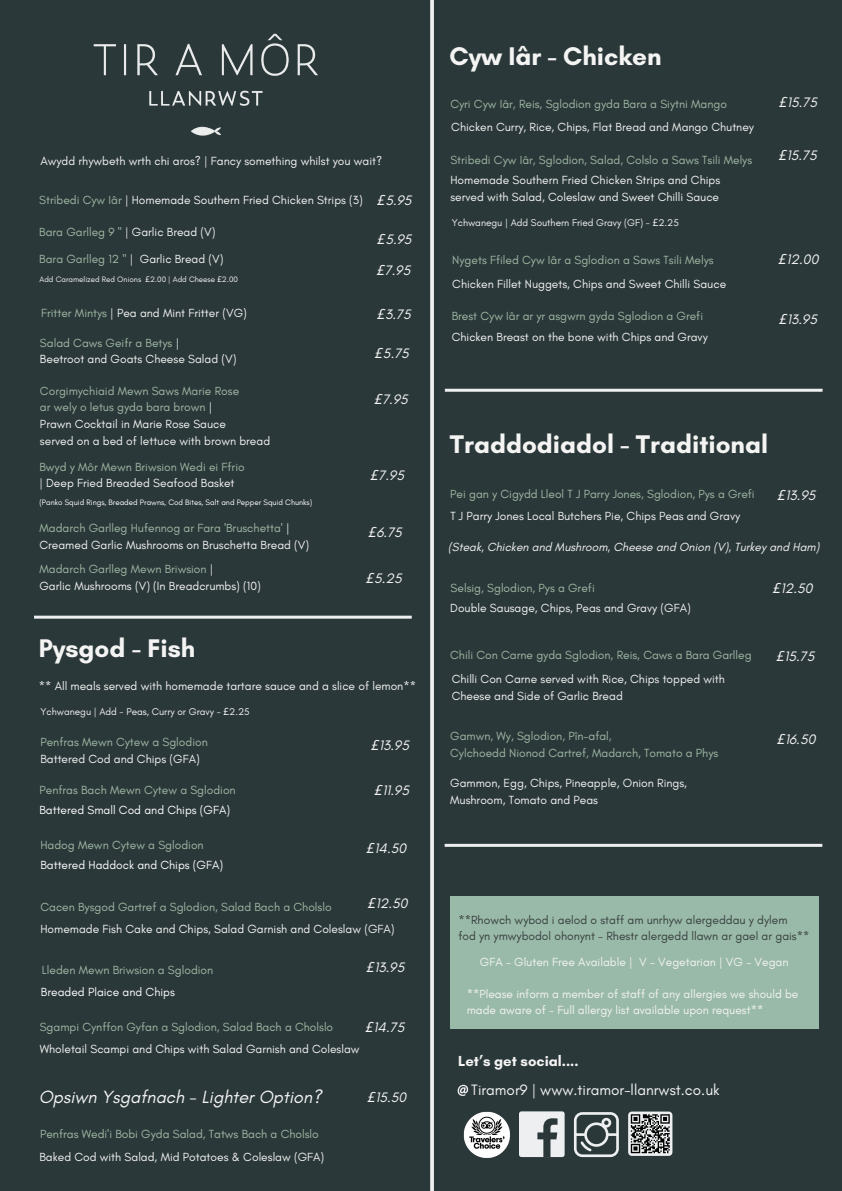
<style>
.page{position:relative;width:842px;height:1191px;background:#fff}
.page>*{position:absolute;margin:0;border:0;box-sizing:border-box;transform-origin:0 0}
.t1{font:700 26px "Glacial Indifference";color:#f4f4f3}
.t2{font:italic 18px "Glacial Indifference";color:#f4f4f3}
.t3{font:15.3px "Glacial Indifference";color:#f4f4f3}
.t4{font:700 14.8px "Glacial Indifference";color:#f4f4f3}
.t5{font:italic 14px "Glacial Indifference";color:#f4f4f3}
.t6{font:12px/16.5px "Glacial Indifference";color:#f4f4f3}
.t7{font:12px/16.5px "Glacial Indifference";color:#9fb8a3}
.t8{font:12px/16.5px "Glacial Indifference";color:#363e3d}
.t9{font:12px "Glacial Indifference";color:#fff}
.t10{font:italic 12px "Glacial Indifference";color:#f4f4f3}
.t11{font:10px "Glacial Indifference";color:#f4f4f3}
.t12{font:8px "Glacial Indifference";color:#fff}
.t13{font:8px "Glacial Indifference";color:#f4f4f3}
.s1{color:#9fb8a3}
.s2{color:#f4f4f3}
.s3{font-family:"Noto Sans"}
.s4{color:#fff}
</style>
<div class="page">
<div style="left:0;top:0;width:842px;height:1190px;background:#2b383a"></div>
<div style="left:450px;top:896px;width:368px;height:132px;background:#9abaa9"></div>
<svg style="left:430px;top:0;width:4px;height:1190px;background:#e1e3e4"></svg>
<hr style="left:34px;top:615px;width:378px;height:3px;background:#edeff0">
<hr style="left:445px;top:843px;width:377px;height:3px;background:#edeff0">
<hr style="left:445px;top:388px;width:378px;height:3px;background:#edeff0">
<div style="left:519px;top:1111px;width:46px;height:45px;background:#edeff0;border-radius:3px"></div>
<svg style="left:537px;top:1118px;width:20px;height:38px"></svg>
<svg style="left:574px;top:1112px;width:45px;height:44px"></svg>
<svg style="left:628px;top:1111px;width:44px;height:44px;background:#878989"></svg>
<img style="left:463px;top:1111px;width:47px;height:47px">
<div style="left:480px;top:1148px;width:15px;height:5px;background:#fff"></div>
<svg style="left:458px;top:1084px;width:10px;height:11px"></svg>
<img style="left:93px;top:33px;width:225px;height:103px">
<p class="t6" style="left:40px;top:152px;width:343px">Awydd rhywbeth wrth chi aros? | Fancy something whilst you wait?</p>
<p class="t6" style="left:39px;top:192px;width:325px"><span class="s1">Stribedi Cyw Iâr</span> | Homemade Southern Fried Chicken Strips (3)</p>
<p class="t6" style="left:39px;top:224px;width:178px"><span class="s1">Bara Garlleg 9 ''</span> | Garlic Bread (V)</p>
<p class="t7" style="left:39px;top:250px;width:186px">Bara Garlleg 12 '' <span class="s2">| Garlic Bread (V)</span></p>
<p class="t13" style="left:39px;top:274px;width:200px">Add Caramelized Red Onions <span class="s3">£</span>2.00 | Add Cheese <span class="s3">£</span>2.00</p>
<p class="t6" style="left:41px;top:305px;width:207px"><span class="s1">Fritter Mintys</span> | Pea and Mint Fritter (VG)</p>
<p class="t6" style="left:40px;top:334px;width:198px"><span class="s1">Salad Caws Geifr a Betys</span> |<br><span class="s4">B</span>eetroot and Goats Cheese Salad (V)</p>
<p class="t5" style="left:378px;top:193px;width:36px"><span class="s3">£</span>5.95</p>
<p class="t5" style="left:378px;top:232px;width:36px"><span class="s3">£</span>5.95</p>
<p class="t5" style="left:377px;top:262px;width:35px"><span class="s3">£</span>7.95</p>
<p class="t5" style="left:377px;top:307px;width:35px"><span class="s3">£</span>3.75</p>
<p class="t5" style="left:375px;top:345px;width:35px"><span class="s3">£</span>5.75</p>
<p class="t6" style="left:40px;top:383px;width:232px"><span class="s1">Corgimychiaid Mewn Saws Marie Rose<br>ar wely o letus gyda bara brown</span> |<br>Prawn Cocktail in Marie Rose Sauce<br>served on a bed of lettuce with brown bread</p>
<p class="t5" style="left:375px;top:391px;width:35px"><span class="s3">£</span>7.95</p>
<p class="t7" style="left:39px;top:458px;width:207px">Bwyd y Môr Mewn Briwsion Wedi ei Ffrio</p>
<p class="t6" style="left:39px;top:475px;width:197px">| Deep Fried Breaded Seafood Basket</p>
<p class="t12" style="left:39px;top:498px;width:274px">(Panko Squid Rings, Breaded Prawns, Cod Bites, Salt and Pepper Squid Chunks)</p>
<p class="t5" style="left:371px;top:467px;width:35px"><span class="s3">£</span>7.95</p>
<p class="t6" style="left:39px;top:520px;width:271px"><span class="s1">Madarch Garlleg Hufennog ar Fara 'Bruschetta'</span> |<br>Creamed Garlic Mushrooms on Bruschetta Bread (V)</p>
<p class="t5" style="left:369px;top:525px;width:35px"><span class="s3">£</span>6.75</p>
<p class="t6" style="left:39px;top:561px;width:223px"><span class="s1">Madarch Garlleg Mewn Briwsion</span> |<br>Garlic Mushrooms (V) (In Breadcrumbs) (10)</p>
<p class="t5" style="left:366px;top:570px;width:37px"><span class="s3">£</span>5.25</p>
<h1 class="t1" style="left:39px;top:632px;width:158px">Pysgod - Fish</h1>
<p class="t6" style="left:39px;top:677px;width:379px">** All meals served with homemade tartare sauce and a slice of lemon**</p>
<p class="t11" style="left:40px;top:706px;width:211px">Ychwanegu | Add - Peas, Curry or Gravy - <span class="s3">£</span>2.25</p>
<p class="t7" style="left:40px;top:734px;width:169px">Penfras Mewn Cytew a Sglodion</p>
<p class="t6" style="left:40px;top:750px;width:161px">Battered Cod and Chips (GFA)</p>
<p class="t7" style="left:39px;top:782px;width:198px">Penfras Bach Mewn Cytew a Sglodion</p>
<p class="t9" style="left:39px;top:802px;width:192px">Battered Small Cod and Chips (GFA)</p>
<p class="t7" style="left:40px;top:837px;width:165px">Hadog Mewn Cytew a Sglodion</p>
<p class="t9" style="left:40px;top:857px;width:184px">Battered Haddock and Chips (GFA)</p>
<p class="t5" style="left:371px;top:737px;width:39px"><span class="s3">£</span>13.95</p>
<p class="t5" style="left:375px;top:782px;width:36px"><span class="s3">£</span>11.95</p>
<p class="t5" style="left:367px;top:840px;width:41px"><span class="s3">£</span>14.50</p>
<p class="t7" style="left:40px;top:899px;width:293px">Cacen Bysgod Gartref a Sglodion, Salad Bach a Cholslo</p>
<p class="t5" style="left:368px;top:895px;width:41px"><span class="s3">£</span>12.50</p>
<p class="t6" style="left:40px;top:921px;width:356px">Homemade Fish Cake and Chips, Salad Garnish and Coleslaw (GFA)</p>
<p class="t7" style="left:42px;top:961px;width:173px">Lleden Mewn Briwsion a Sglodion</p>
<p class="t5" style="left:367px;top:959px;width:39px"><span class="s3">£</span>13.95</p>
<p class="t9" style="left:41px;top:984px;width:135px">Breaded Plaice and Chips</p>
<p class="t7" style="left:40px;top:1018px;width:295px">Sgampi Cynffon Gyfan a Sglodion, Salad Bach a Cholslo</p>
<p class="t5" style="left:366px;top:1019px;width:40px"><span class="s3">£</span>14.75</p>
<p class="t6" style="left:40px;top:1040px;width:321px">Wholetail Scampi and Chips with Salad Garnish and Coleslaw</p>
<h2 class="t2" style="left:39px;top:1086px;width:284px">Opsiwn Ysgafnach - Lighter Option?</h2>
<p class="t7" style="left:40px;top:1125px;width:280px">Penfras Wedi'i Bobi Gyda Salad, Tatws Bach a Cholslo</p>
<p class="t6" style="left:39px;top:1148px;width:286px">Baked Cod with Salad, Mid Potatoes &amp; Coleslaw (GFA)</p>
<p class="t5" style="left:368px;top:1089px;width:40px"><span class="s3">£</span>15.50</p>
<h1 class="t1" style="left:449px;top:40px;width:214px">Cyw Iâr - Chicken</h1>
<p class="t7" style="left:450px;top:96px;width:278px">Cyri Cyw Iâr, Reis, Sglodion gyda Bara a Siytni Mango</p>
<p class="t5" style="left:779px;top:95px;width:39px"><span class="s3">£</span>15.75</p>
<p class="t6" style="left:451px;top:119px;width:304px">Chicken Curry, Rice, Chips, Flat Bread and Mango Chutney</p>
<p class="t7" style="left:450px;top:151px;width:303px">Stribedi Cyw Iâr, Sglodion, Salad, Colslo a Saws Tsili Melys</p>
<p class="t5" style="left:779px;top:148px;width:39px"><span class="s3">£</span>15.75</p>
<p class="t6" style="left:450px;top:172px;width:271px">Homemade Southern Fried Chicken Strips and Chips served with Salad, Coleslaw and Sweet Chilli Sauce</p>
<p class="t11" style="left:452px;top:217px;width:229px">Ychwanegu | Add Southern Fried Gravy (GF) - <span class="s3">£</span>2.25</p>
<p class="t7" style="left:452px;top:252px;width:263px">Nygets Ffiled Cyw Iâr a Sglodion a Saws Tsili Melys</p>
<p class="t5" style="left:779px;top:251px;width:41px"><span class="s3">£</span>12.00</p>
<p class="t6" style="left:452px;top:275px;width:275px">Chicken Fillet Nuggets, Chips and Sweet Chilli Sauce</p>
<p class="t7" style="left:452px;top:307px;width:253px">Brest Cyw Iâr ar yr asgwrn gyda Sglodion a Grefi</p>
<p class="t5" style="left:779px;top:311px;width:39px"><span class="s3">£</span>13.95</p>
<p class="t6" style="left:452px;top:329px;width:258px">Chicken Breast on the bone with Chips and Gravy</p>
<h1 class="t1" style="left:450px;top:428px;width:320px">Traddodiadol - Traditional</h1>
<p class="t7" style="left:450px;top:486px;width:306px">Pei gan y Cigydd Lleol T J Parry Jones, Sglodion, Pys a Grefi</p>
<p class="t6" style="left:450px;top:507px;width:291px">T J Parry Jones Local Butchers Pie, Chips Peas and Gravy</p>
<p class="t5" style="left:778px;top:487px;width:39px"><span class="s3">£</span>13.95</p>
<p class="t10" style="left:448px;top:540px;width:373px">(Steak, Chicken and Mushroom, Cheese and Onion (V), Turkey and Ham)</p>
<p class="t7" style="left:451px;top:580px;width:146px">Selsig, Sglodion, Pys a Grefi</p>
<p class="t6" style="left:450px;top:600px;width:242px">Double Sausage, Chips, Peas and Gravy (GFA)</p>
<p class="t7" style="left:450px;top:647px;width:303px">Chili Con Carne gyda Sglodion, Reis, Caws a Bara Garlleg</p>
<p class="t6" style="left:452px;top:671px;width:275px">Chilli Con Carne served with Rice, Chips topped with<br>Cheese and Side of Garlic Bread</p>
<p class="t7" style="left:450px;top:728px;width:270px">Gamwn, Wy, Sglodion, Pîn-afal,<br>Cylchoedd Nionod Cartref, Madarch, Tomato a Phys</p>
<p class="t6" style="left:450px;top:775px;width:238px">Gammon, Egg, Chips, Pineapple, Onion Rings,<br>Mushroom, Tomato and Peas</p>
<p class="t5" style="left:773px;top:580px;width:41px"><span class="s3">£</span>12.50</p>
<p class="t5" style="left:777px;top:648px;width:39px"><span class="s3">£</span>15.75</p>
<p class="t5" style="left:777px;top:731px;width:40px"><span class="s3">£</span>16.50</p>
<p class="t8" style="left:458px;top:911px;width:353px">**Rhowch wybod i aelod o staff am unrhyw alergeddau y dylem<br>fod yn ymwybodol ohonynt - Rhestr alergedd llawn ar gael ar gais**</p>
<p class="t6" style="left:480px;top:953px;width:310px">GFA - Gluten Free Available | V - Vegetarian | VG - Vegan</p>
<p class="t6" style="left:467px;top:985px;width:333px">**Please inform a member of staff of any allergies we should be made aware of - Full allergy list available upon request**</p>
<p class="t4" style="left:458px;top:1051px;width:122px">Let’s get social....</p>
<p class="t3" style="left:471px;top:1081px;width:250px">Tiramor9 | www.tiramor-llanrwst.co.uk</p>
</div>
